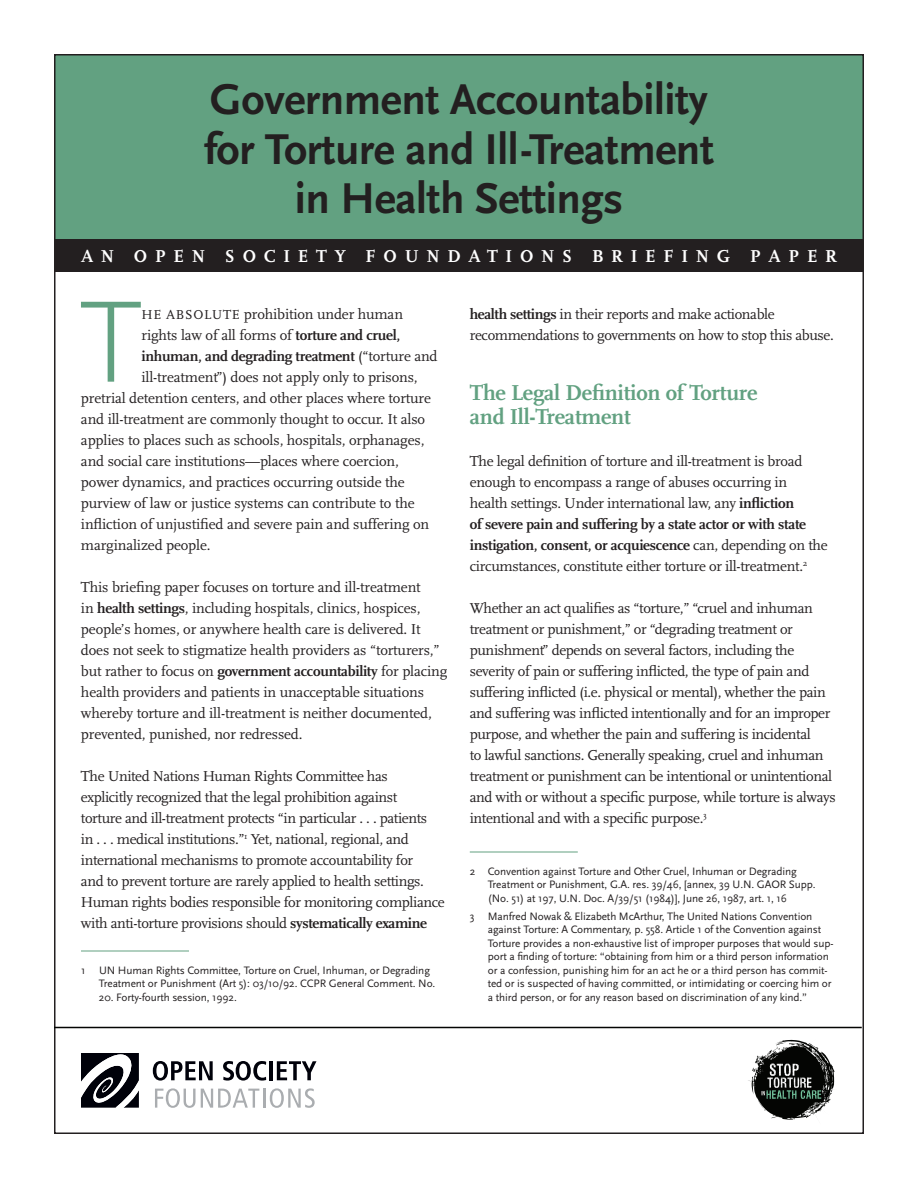
<style>
.page{position:relative;width:918px;height:1188px;background:#fff}
.page>*{position:absolute;margin:0;border:0;box-sizing:border-box;transform-origin:0 0}
.t1{font:300 121.05px "Scala Sans";color:#62a181}
.t2{font:700 45px/49.5px "Scala Sans";letter-spacing:-.01em;color:#231f20;text-align:center}
.t3{font:700 22.5px/24px "Scala";letter-spacing:-.01em;color:#62a181}
.t4{font:700 18px "Scala";letter-spacing:.43em;color:#fff}
.t5{font:15px/21px "Scala";letter-spacing:-.025em;color:#231f20}
.t6{font:700 15px "Scala";letter-spacing:-.02em;color:#231f20}
.t7{font:11.25px/13.5px "Scala Sans";letter-spacing:-.01em;color:#231f20}
.s1{font-size:13.5px}
.s2{font-weight:700}
.s3{font-weight:400}
</style>
<div class="page">
<div style="left:55px;top:55px;width:808px;height:184px;background:#62a181"></div>
<div style="left:55px;top:239px;width:808px;height:33px;background:#231f20"></div>
<hr style="left:81px;top:951px;width:108px;height:1px;background:#62a181">
<hr style="left:470px;top:852px;width:108px;height:1px;background:#62a181">
<svg style="left:748px;top:1039px;width:87px;height:81px"></svg>
<svg style="left:155px;top:1088px;width:160px;height:20px"></svg>
<svg style="left:153px;top:1061px;width:60px;height:20px"></svg>
<svg style="left:223px;top:1061px;width:43px;height:20px"></svg>
<hr style="left:269px;top:1061px;width:4px;height:19px;background:#00010a">
<svg style="left:277px;top:1061px;width:39px;height:19px"></svg>
<svg style="left:81px;top:1053px;width:58px;height:55px"></svg>
<hr style="left:54px;top:1027px;width:808px;height:1px;background:#040503">
<h2 class="t2" style="left:204px;top:76px;width:511px">Government Accountability for Torture and Ill-Treatment in Health Settings</h2>
<p class="t4" style="left:81px;top:246px;width:490px">An Open So ciety Fo unda tio ns</p>
<p class="t4" style="left:592px;top:246px;width:174px">Brief ing Pa</p>
<p class="t4" style="left:788px;top:246px;width:50px">per</p>
<h1 class="t1" style="left:79px;top:277px;width:65px">T</h1>
<p class="t5" style="left:142px;top:304px;width:263px"><span class="s1">he absolute</span> prohibition under human</p>
<p class="t5" style="left:470px;top:304px;width:366px"><span class="s2">health settings</span> in their reports and make actionable recommendations to governments on how to stop this abuse.</p>
<h3 class="t3" style="left:470px;top:381px;width:289px">The Legal Definition of Torture and Ill-Treatment</h3>
<p class="t5" style="left:470px;top:451px;width:359px">The legal definition of torture and ill-treatment is broad enough to encompass a range of abuses occurring in health settings. Under international law, any <span class="s2">infliction<br>of severe pain and suffering by a state actor or with state instigation, consent, or acquiescence</span> can, depending on the circumstances, constitute either torture or ill-treatment.<sup>2</sup></p>
<p class="t5" style="left:470px;top:598px;width:367px">Whether an act qualifies as “torture,” “cruel and inhuman treatment or punishment,” or “degrading treatment or punishment” depends on several factors, including the severity of pain or suffering inflicted, the type of pain and suffering inflicted (i.e. physical or mental), whether the pain and suffering was inflicted intentionally and for an improper purpose, and whether the pain and suffering is incidental<br>to lawful sanctions. Generally speaking, cruel and inhuman treatment or punishment can be intentional or unintentional and with or without a specific purpose, while torture is always intentional and with a specific purpose.<sup>3</sup></p>
<p class="t5" style="left:142px;top:325px;width:260px">rights law of all forms of <span class="s2">torture and cruel,</span></p>
<p class="t6" style="left:142px;top:347px;width:298px">inhuman, and degrading treatment <span class="s3">(“torture and</span></p>
<p class="t5" style="left:142px;top:367px;width:278px">ill-treatment”) does not apply only to prisons,</p>
<p class="t5" style="left:81px;top:388px;width:352px">pretrial detention centers, and other places where torture</p>
<p class="t5" style="left:81px;top:409px;width:346px">and ill-treatment are commonly thought to occur. It also</p>
<p class="t5" style="left:81px;top:430px;width:345px">applies to places such as schools, hospitals, orphanages,</p>
<p class="t5" style="left:81px;top:451px;width:319px">and social care institutions—places where coercion,</p>
<p class="t5" style="left:81px;top:472px;width:325px">power dynamics, and practices occurring outside the</p>
<p class="t5" style="left:81px;top:493px;width:335px">purview of law or justice systems can contribute to the</p>
<p class="t5" style="left:81px;top:514px;width:350px">infliction of unjustified and severe pain and suffering on</p>
<p class="t5" style="left:81px;top:535px;width:131px">marginalized people.</p>
<p class="t5" style="left:81px;top:577px;width:368px">This briefing paper focuses on torture and ill-treatment<br>in <span class="s2">health settings</span>, including hospitals, clinics, hospices, people’s homes, or anywhere health care is delivered. It does not seek to stigmatize health providers as “torturers,” but rather to focus on <span class="s2">government accountability</span> for placing health providers and patients in unacceptable situations whereby torture and ill-treatment is neither documented, prevented, punished, nor redressed.</p>
<p class="t5" style="left:81px;top:766px;width:365px">The United Nations Human Rights Committee has<br>explicitly recognized that the legal prohibition against<br>torture and ill-treatment protects “in particular . . . patients<br>in . . . medical institutions.”<sup>1</sup> Yet, national, regional, and international mechanisms to promote accountability for<br>and to prevent torture are rarely applied to health settings.<br>Human rights bodies responsible for monitoring compliance with anti-torture provisions should <span class="s2">systematically examine</span></p>
<p class="t7" style="left:99px;top:963px;width:338px;text-indent:-18px">1 UN Human Rights Committee, Torture on Cruel, Inhuman, or Degrading<br>Treatment or Punishment (Art 5): 03/10/92. CCPR General Comment. No.</p>
<p class="t7" style="left:99px;top:990px;width:139px">20. Forty-fourth session, 1992.</p>
<p class="t7" style="left:488px;top:864px;width:329px;text-indent:-18px">2 Convention against Torture and Other Cruel, Inhuman or Degrading<br>Treatment or Punishment, G.A. res. 39/46, [annex, 39 U.N. GAOR Supp. (No. 51) at 197, U.N. Doc. A/39/51 (1984)], June 26, 1987, art. 1, 16</p>
<p class="t7" style="left:488px;top:909px;width:347px;text-indent:-18px">3 Manfred Nowak &amp; Elizabeth McArthur, The United Nations Convention against Torture: A Commentary, p. 558. Article 1 of the Convention against Torture provides a non-exhaustive list of improper purposes that would sup&shy;port a finding of torture: “obtaining from him or a third person information or a confession, punishing him for an act he or a third person has commit&shy;ted or is suspected of having committed, or intimidating or coercing him or a third person, or for any reason based on discrimination of any kind.”</p>
</div>
